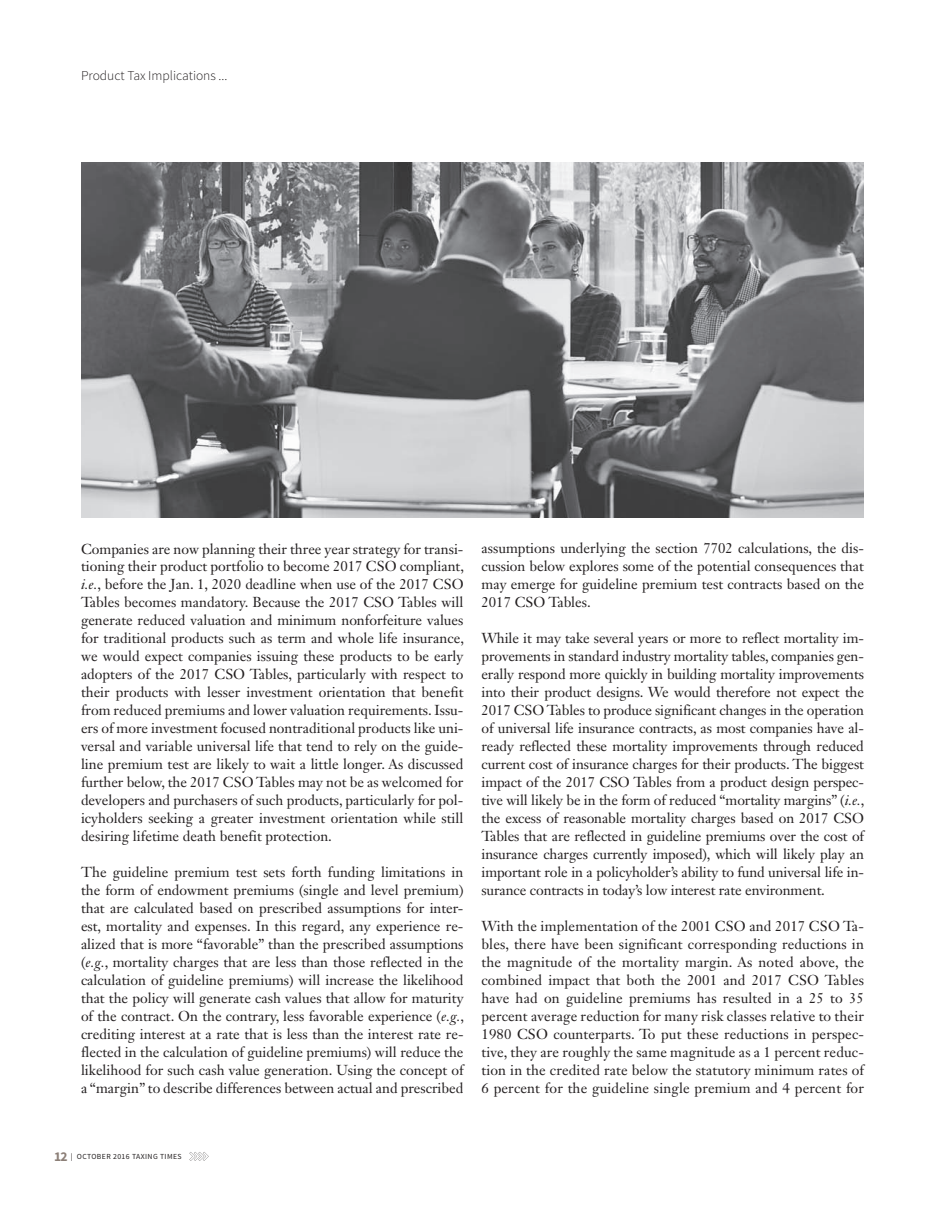
<style>
.page{position:relative;width:945px;height:1215px;background:#fff}
.page>*{position:absolute;margin:0;border:0;box-sizing:border-box;transform-origin:0 0}
.t1{font:14.25px/18px "Janson Text LT Std";color:#231f20;text-align:justify}
.t2{font:300 13.5px "Source Sans Pro";color:#231f20}
.t3{font:7.8px "Source Sans Pro";letter-spacing:.05em;color:#231f20}
.s1{font-style:italic}
.s2{font-weight:700;font-size:13.5px;color:#8c7f77}
</style>
<div class="page">
<svg style="left:189px;top:1152px;width:20px;height:9px"></svg>
<img style="left:81px;top:162px;width:783px;height:356px">
<p class="t2" style="left:81px;top:67px;width:148px">Product Tax Implications ...</p>
<p class="t1" style="left:81px;top:539px;width:385px">Companies are now planning their three year strategy for transi&shy;tioning their product portfolio to become 2017 CSO compliant, <span class="s1">i.e.</span>, before the Jan. 1, 2020 deadline when use of the 2017 CSO Tables becomes mandatory. Because the 2017 CSO Tables will generate reduced valuation and minimum nonforfeiture values for traditional products such as term and whole life insurance, we would expect companies issuing these products to be early adopters of the 2017 CSO Tables, particularly with respect to their products with lesser investment orientation that benefit from reduced premiums and lower valuation requirements. Issu&shy;ers of more investment focused nontraditional products like uni&shy;versal and variable universal life that tend to rely on the guide&shy;line premium test are likely to wait a little longer. As discussed further below, the 2017 CSO Tables may not be as welcomed for developers and purchasers of such products, particularly for pol&shy;icyholders seeking a greater investment orientation while still desiring lifetime death benefit protection.</p>
<p class="t1" style="left:81px;top:863px;width:385px">The guideline premium test sets forth funding limitations in the form of endowment premiums (single and level premium) that are calculated based on prescribed assumptions for inter&shy;est, mortality and expenses. In this regard, any experience re&shy;alized that is more “favorable” than the prescribed assumptions (<span class="s1">e.g.</span>, mortality charges that are less than those reflected in the calculation of guideline premiums) will increase the likelihood that the policy will generate cash values that allow for maturity of the contract. On the contrary, less favorable experience (<span class="s1">e.g.</span>, crediting interest at a rate that is less than the interest rate re&shy;flected in the calculation of guideline premiums) will reduce the likelihood for such cash value generation. Using the concept of a “margin” to describe differences between actual and prescribed</p>
<p class="t1" style="left:481px;top:539px;width:384px">assumptions underlying the section 7702 calculations, the dis&shy;cussion below explores some of the potential consequences that may emerge for guideline premium test contracts based on the 2017 CSO Tables.</p>
<p class="t1" style="left:481px;top:629px;width:385px">While it may take several years or more to reflect mortality im&shy;provements in standard industry mortality tables, companies gen&shy;erally respond more quickly in building mortality improvements into their product designs. We would therefore not expect the 2017 CSO Tables to produce significant changes in the operation of universal life insurance contracts, as most companies have al&shy;ready reflected these mortality improvements through reduced current cost of insurance charges for their products. The biggest impact of the 2017 CSO Tables from a product design perspec&shy;tive will likely be in the form of reduced “mortality margins” (<span class="s1">i.e.</span>, the excess of reasonable mortality charges based on 2017 CSO Tables that are reflected in guideline premiums over the cost of insurance charges currently imposed), which will likely play an important role in a policyholder’s ability to fund universal life in&shy;surance contracts in today’s low interest rate environment.</p>
<p class="t1" style="left:481px;top:917px;width:384px">With the implementation of the 2001 CSO and 2017 CSO Ta&shy;bles, there have been significant corresponding reductions in the magnitude of the mortality margin. As noted above, the combined impact that both the 2001 and 2017 CSO Tables have had on guideline premiums has resulted in a 25 to 35 percent average reduction for many risk classes relative to their 1980 CSO counterparts. To put these reductions in perspec&shy;tive, they are roughly the same magnitude as a 1 percent reduc&shy;tion in the credited rate below the statutory minimum rates of 6 percent for the guideline single premium and 4 percent for</p>
<p class="t3" style="left:54px;top:1152px;width:129px"><span class="s2">12</span> | OCTOBER 2016 TAXING TIMES</p>
</div>
